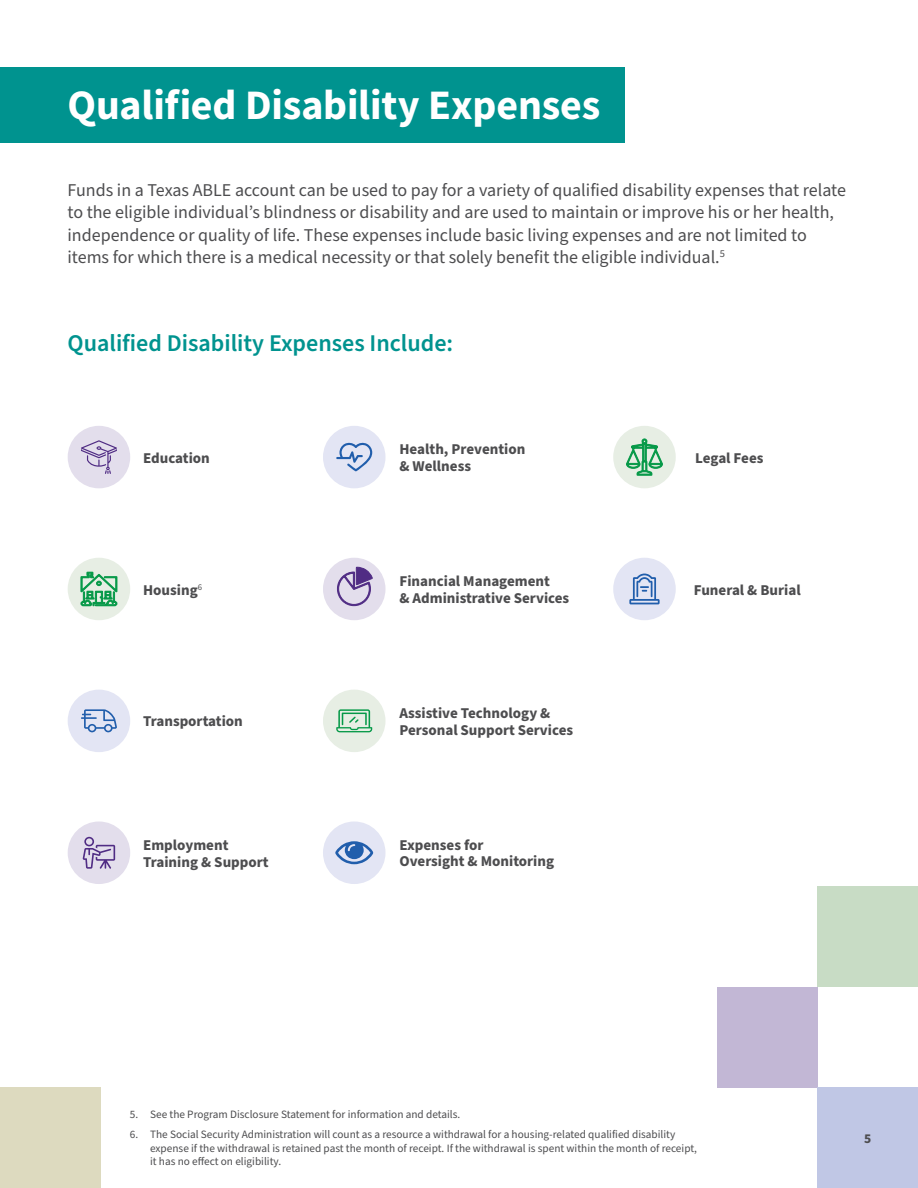
<style>
.page{position:relative;width:918px;height:1188px;background:#fff}
.page>*{position:absolute;margin:0;border:0;box-sizing:border-box;transform-origin:0 0}
.t1{font:42px "Source Sans Variable";letter-spacing:-.005em;color:#fff}
.t2{font:600 24px "Source Sans Pro";color:#00938f}
.t3{font:18px/22.5px "Source Sans Pro";color:#4d4d4f}
.t4{font:700 15px/16.5px "Source Sans Pro";color:#4d4d4f}
.t5{font:700 13.5px "Source Sans Pro";color:#4d4d4f}
.t6{font:11.25px/13.5px "Source Sans Pro";color:#4d4d4f}
</style>
<div class="page">
<div style="left:0;top:68px;width:624px;height:75px;background:#00938f"></div>
<div style="left:68px;top:426px;width:62px;height:62px;background:#e3deec;border-radius:50%"></div>
<div style="left:323px;top:426px;width:63px;height:62px;background:#e3e5f4;border-radius:50%"></div>
<div style="left:68px;top:558px;width:62px;height:62px;background:#e7eee4;border-radius:50%"></div>
<div style="left:68px;top:690px;width:62px;height:62px;background:#e3e5f4;border-radius:50%"></div>
<div style="left:68px;top:822px;width:62px;height:62px;background:#e3deec;border-radius:50%"></div>
<div style="left:613px;top:426px;width:63px;height:62px;background:#e7eee4;border-radius:50%"></div>
<svg style="left:626px;top:439px;width:37px;height:37px"></svg>
<div style="left:613px;top:558px;width:63px;height:62px;background:#e3e5f4;border-radius:50%"></div>
<svg style="left:629px;top:574px;width:31px;height:30px"></svg>
<svg style="left:81px;top:440px;width:36px;height:34px"></svg>
<svg style="left:80px;top:572px;width:37px;height:34px"></svg>
<svg style="left:81px;top:709px;width:36px;height:23px"></svg>
<svg style="left:83px;top:837px;width:32px;height:32px"></svg>
<svg style="left:336px;top:442px;width:36px;height:29px"></svg>
<div style="left:323px;top:558px;width:63px;height:62px;background:#e3deec;border-radius:50%"></div>
<svg style="left:337px;top:567px;width:36px;height:39px"></svg>
<div style="left:323px;top:690px;width:63px;height:62px;background:#e7eee4;border-radius:50%"></div>
<svg style="left:336px;top:709px;width:36px;height:23px"></svg>
<div style="left:323px;top:822px;width:63px;height:62px;background:#e3e5f4;border-radius:50%"></div>
<svg style="left:335px;top:841px;width:38px;height:23px"></svg>
<div style="left:717px;top:987px;width:100px;height:100px;background:#c2b7d5"></div>
<div style="left:0;top:1087px;width:101px;height:101px;background:#dddabf"></div>
<div style="left:817px;top:1087px;width:101px;height:101px;background:#c0c7e5"></div>
<div style="left:817px;top:886px;width:101px;height:101px;background:#c8dcc5"></div>
<h1 class="t1" style="left:68px;top:80px;width:534px">Qualified Disability Expenses</h1>
<p class="t3" style="left:68px;top:179px;width:780px">Funds in a Texas ABLE account can be used to pay for a variety of qualified disability expenses that relate to the eligible individual’s blindness or disability and are used to maintain or improve his or her health, independence or quality of life. These expenses include basic living expenses and are not limited to items for which there is a medical necessity or that solely benefit the eligible individual.<sup>5</sup></p>
<h2 class="t2" style="left:68px;top:327px;width:387px">Qualified Disability Expenses Include:</h2>
<p class="t4" style="left:143px;top:450px;width:68px">Education</p>
<p class="t4" style="left:143px;top:582px;width:61px">Housing<sup>6</sup></p>
<p class="t4" style="left:143px;top:714px;width:101px">Transportation</p>
<p class="t4" style="left:143px;top:837px;width:127px">Employment<br>Training &amp; Support</p>
<p class="t4" style="left:399px;top:442px;width:127px">Health, Prevention &amp; Wellness</p>
<p class="t4" style="left:399px;top:574px;width:171px">Financial Management<br>&amp; Administrative Services</p>
<p class="t4" style="left:399px;top:705px;width:175px">Assistive Technology &amp;<br>Personal Support Services</p>
<p class="t4" style="left:399px;top:837px;width:156px">Expenses for<br>Oversight &amp; Monitoring</p>
<p class="t4" style="left:695px;top:450px;width:70px">Legal Fees</p>
<p class="t4" style="left:694px;top:582px;width:108px">Funeral &amp; Burial</p>
<p class="t6" style="left:130px;top:1108px;width:332px">5. See the Program Disclosure Statement for information and details.</p>
<p class="t6" style="left:150px;top:1128px;width:548px;text-indent:-20px">6. The Social Security Administration will count as a resource a withdrawal for a housing-related qualified disability expense if the withdrawal is retained past the month of receipt. If the withdrawal is spent within the month of receipt, it has no effect on eligibility.</p>
<p class="t5" style="left:864px;top:1129px;width:9px">5</p>
</div>
